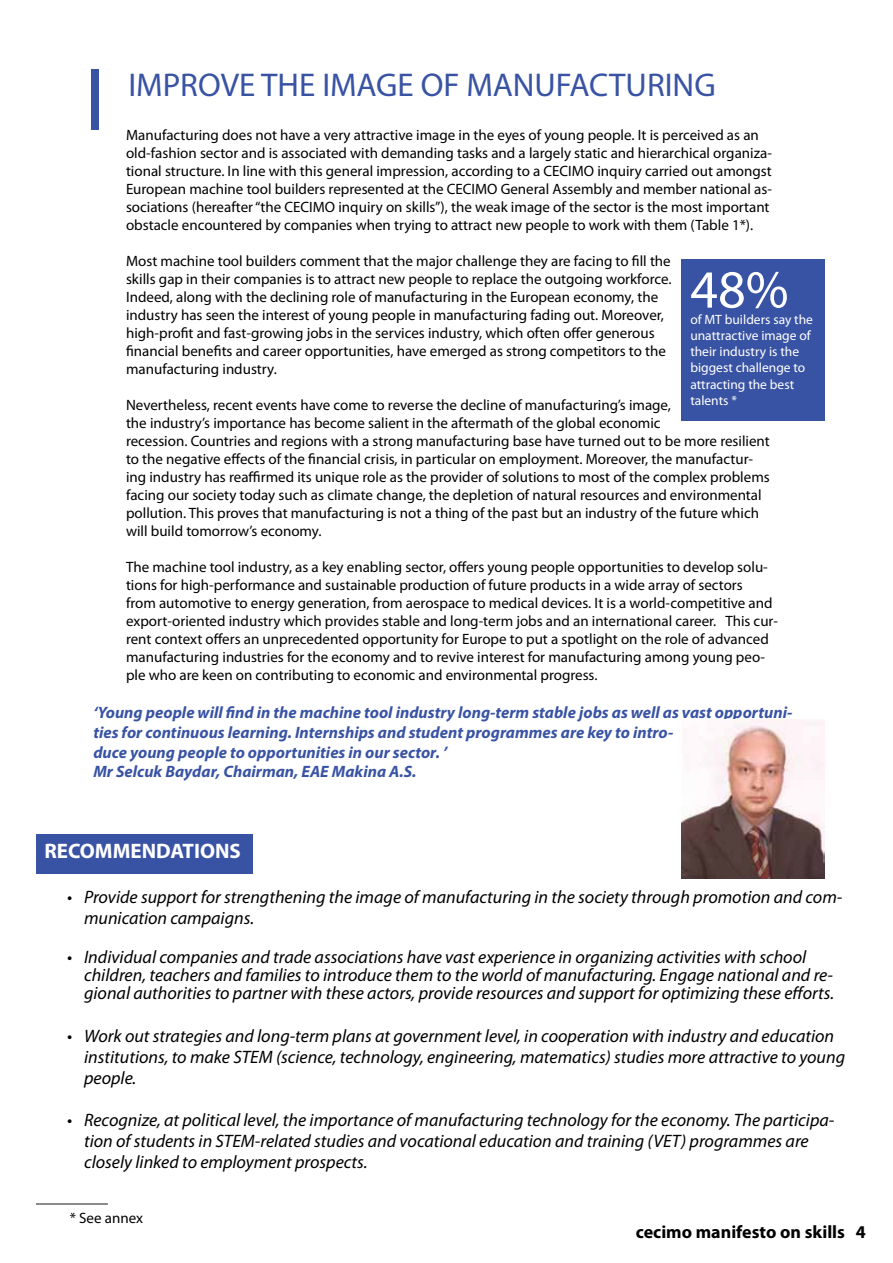
<style>
.page{position:relative;width:893px;height:1263px;background:#fff}
.page>*{position:absolute;margin:0;border:0;box-sizing:border-box;transform-origin:0 0}
.t1{font:90px "Myriad Pro";color:#3953a4}
.t2{font:54px "Myriad Pro";color:#fff}
.t3{font:33px "Myriad Pro";color:#3953a4}
.t4{font:700 21px "Myriad Pro";color:#fff}
.t5{font:italic 18px/21px "Myriad Pro";color:#000}
.t6{font:700 18px "Myriad Pro";color:#000}
.t7{font:italic 700 16.5px/19.8px "Myriad Pro";color:#3953a4}
.t8{font:15px/18px "Myriad Pro";color:#000}
.t9{font:13.5px/16.2px "Myriad Pro";color:#fff}
</style>
<div class="page">
<div style="left:36px;top:834px;width:216px;height:39px;background:#3953a4"></div>
<div style="left:682px;top:259px;width:143px;height:162px;background:#3953a4"></div>
<img style="left:682px;top:720px;width:143px;height:158px">
<hr style="left:36px;top:1203px;width:72px;height:2px;background:#636466">
<h1 class="t1" style="left:84px;top:44px;width:23px">I</h1>
<h3 class="t3" style="left:128px;top:64px;width:589px">IMPROVE THE IMAGE OF MANUFACTURING</h3>
<p class="t8" style="left:126px;top:126px;width:647px">Manufacturing does not have a very attractive image in the eyes of young people. It is perceived as an old-fashion sector and is associated with demanding tasks and a largely static and hierarchical organiza&shy;tional structure. In line with this general impression, according to a CECIMO inquiry carried out amongst European machine tool builders represented at the CECIMO General Assembly and member national as&shy;sociations (hereafter “the CECIMO inquiry on skills”), the weak image of the sector is the most important obstacle encountered by companies when trying to attract new people to work with them (Table 1*).</p>
<p class="t8" style="left:126px;top:252px;width:547px">Most machine tool builders comment that the major challenge they are facing to fill the skills gap in their companies is to attract new people to replace the outgoing workforce.<br>Indeed, along with the declining role of manufacturing in the European economy, the industry has seen the interest of young people in manufacturing fading out. Moreover, high-profit and fast-growing jobs in the services industry, which often offer generous financial benefits and career opportunities, have emerged as strong competitors to the manufacturing industry.</p>
<p class="t8" style="left:126px;top:396px;width:645px">Nevertheless, recent events have come to reverse the decline of manufacturing’s image,<br>the industry’s importance has become salient in the aftermath of the global economic<br>recession. Countries and regions with a strong manufacturing base have turned out to be more resilient to the negative effects of the financial crisis, in particular on employment. Moreover, the manufactur&shy;ing industry has reaffirmed its unique role as the provider of solutions to most of the complex problems facing our society today such as climate change, the depletion of natural resources and environmental pollution. This proves that manufacturing is not a thing of the past but an industry of the future which will build tomorrow’s economy.</p>
<p class="t8" style="left:126px;top:558px;width:653px">The machine tool industry, as a key enabling sector, offers young people opportunities to develop solu&shy;tions for high-performance and sustainable production of future products in a wide array of sectors<br>from automotive to energy generation, from aerospace to medical devices. It is a world-competitive and export-oriented industry which provides stable and long-term jobs and an international career. This cur&shy;rent context offers an unprecedented opportunity for Europe to put a spotlight on the role of advanced manufacturing industries for the economy and to revive interest for manufacturing among young peo&shy;ple who are keen on contributing to economic and environmental progress.</p>
<h2 class="t2" style="left:690px;top:256px;width:100px">48%</h2>
<p class="t9" style="left:690px;top:311px;width:124px">of MT builders say the unattractive image of their industry is the biggest challenge to attracting the best talents *</p>
<p class="t7" style="left:93px;top:702px;width:700px">‘Young people will find in the machine tool industry long-term stable jobs as well as vast opportuni&shy;ties for continuous learning. Internships and student programmes are key to intro-<br>duce young people to opportunities in our sector. ’<br>Mr Selcuk Baydar, Chairman, EAE Makina A.S.</p>
<h3 class="t4" style="left:44px;top:837px;width:198px">RECOMMENDATIONS</h3>
<p class="t5" style="left:84px;top:886px;width:760px;text-indent:-17px">• Provide support for strengthening the image of manufacturing in the society through promotion and com&shy;munication campaigns.</p>
<p class="t5" style="left:84px;top:948px;width:752px;line-height:18px;text-indent:-17px">• Individual companies and trade associations have vast experience in organizing activities with school children, teachers and families to introduce them to the world of manufacturing. Engage national and re&shy;gional authorities to partner with these actors, provide resources and support for optimizing these efforts.</p>
<p class="t5" style="left:84px;top:1025px;width:762px;text-indent:-17px">• Work out strategies and long-term plans at government level, in cooperation with industry and education institutions, to make STEM (science, technology, engineering, matematics) studies more attractive to young people.</p>
<p class="t5" style="left:84px;top:1109px;width:752px;text-indent:-17px">• Recognize, at political level, the importance of manufacturing technology for the economy. The participa&shy;tion ofstudents in STEM-related studies and vocational education and training (VET) programmes are closely linked to employment prospects.</p>
<p class="t8" style="left:70px;top:1208px;width:75px">* See annex</p>
<p class="t6" style="left:636px;top:1220px;width:232px">cecimo manifesto on skills 4</p>
</div>
